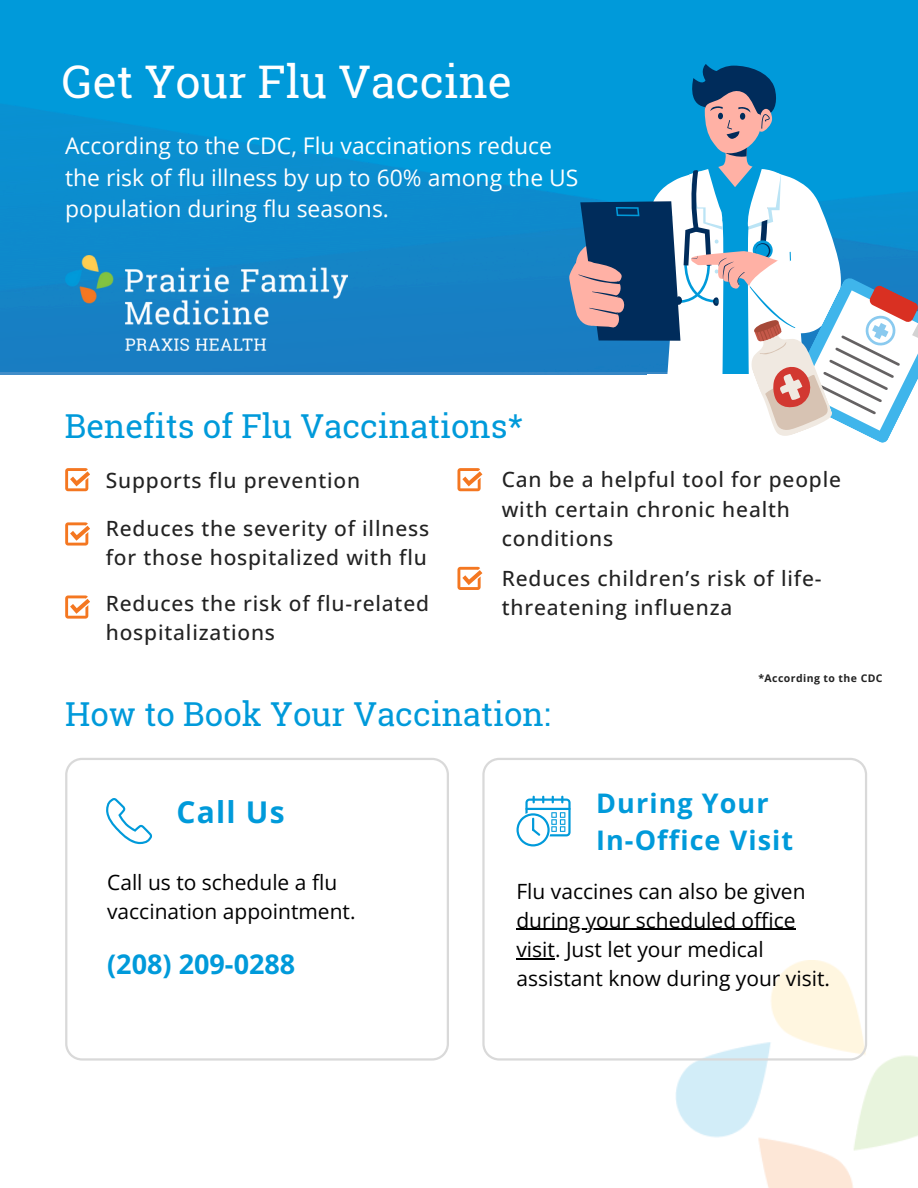
<style>
.page{position:relative;width:918px;height:1188px;background:#fff}
.page>*{position:absolute;margin:0;border:0;box-sizing:border-box;transform-origin:0 0}
.t1{font:45px "Roboto Slab";color:#fff}
.t2{font:33px "Roboto Slab";color:#009ada}
.t3{font:700 30px "Open Sans";letter-spacing:.04em;color:#009ada}
.t4{font:700 27px "Open Sans";letter-spacing:.04em;color:#009ada}
.t5{font:700 27px "Open Sans";color:#009ada}
.t6{font:22.95px/31.5px "Open Sans";color:#fff}
.t7{font:500 21px/29.2px "Open Sans";letter-spacing:.04em;color:#222}
.t8{font:21px/29.2px "Open Sans";color:#000}
.t9{font:700 10.5px "Open Sans";letter-spacing:.04em;color:#222}
</style>
<div class="page">
<div style="left:0;top:0;width:918px;height:372px;background:#009ada"></div>
<img style="left:0;top:115px;width:556px;height:260px">
<img style="left:675px;top:1055px;width:243px;height:133px">
<svg style="left:556px;top:64px;width:362px;height:379px"></svg>
<svg style="left:65px;top:468px;width:25px;height:23px"></svg>
<svg style="left:65px;top:522px;width:25px;height:24px"></svg>
<svg style="left:65px;top:595px;width:25px;height:24px"></svg>
<svg style="left:457px;top:468px;width:25px;height:23px"></svg>
<svg style="left:457px;top:567px;width:25px;height:23px"></svg>
<svg style="left:65px;top:758px;width:384px;height:302px"></svg>
<svg style="left:482px;top:758px;width:385px;height:302px"></svg>
<svg style="left:516px;top:796px;width:54px;height:50px"></svg>
<img style="left:65px;top:255px;width:283px;height:96px">
<hr style="left:516px;top:929px;width:280px;height:1px;background:#000">
<hr style="left:516px;top:958px;width:39px;height:1px;background:#000">
<svg style="left:106px;top:798px;width:46px;height:46px"></svg>
<h6 class="t1" style="left:62px;top:51px;width:451px">Get Your Flu Vaccine</h6>
<p class="t6" style="left:65px;top:130px;width:515px">According to the CDC, Flu vaccinations reduce the risk of flu illness by up to 60% among the US population during flu seasons.</p>
<p class="t2" style="left:65px;top:403px;width:460px">Benefits of Flu Vaccinations*</p>
<h3 class="t7" style="left:106px;top:465px;width:256px">Supports flu prevention</h3>
<p class="t7" style="left:502px;top:465px;width:341px">Can be a helpful tool for people with certain chronic health conditions</p>
<p class="t7" style="left:106px;top:513px;width:325px">Reduces the severity of illness for those hospitalized with flu</p>
<p class="t7" style="left:502px;top:563px;width:321px">Reduces children’s risk of life&shy;threatening influenza</p>
<p class="t7" style="left:106px;top:588px;width:325px">Reduces the risk of flu-related hospitalizations</p>
<p class="t2" style="left:65px;top:692px;width:487px">How to Book Your Vaccination:</p>
<p class="t9" style="left:758px;top:671px;width:126px">*According to the CDC</p>
<p class="t3" style="left:176px;top:791px;width:110px">Call Us</p>
<p class="t8" style="left:107px;top:867px;width:250px">Call us to schedule a flu vaccination appointment.</p>
<p class="t5" style="left:107px;top:945px;width:190px">(208) 209-0288</p>
<p class="t4" style="left:596px;top:785px;width:174px">During Your</p>
<p class="t4" style="left:596px;top:822px;width:199px">In-Office Visit</p>
<p class="t8" style="left:516px;top:876px;width:291px">Flu vaccines can also be given</p>
<h3 class="t8" style="left:516px;top:905px;width:315px">during your scheduled office visit. Just let your medical assistant know during your visit.</h3>
</div>
